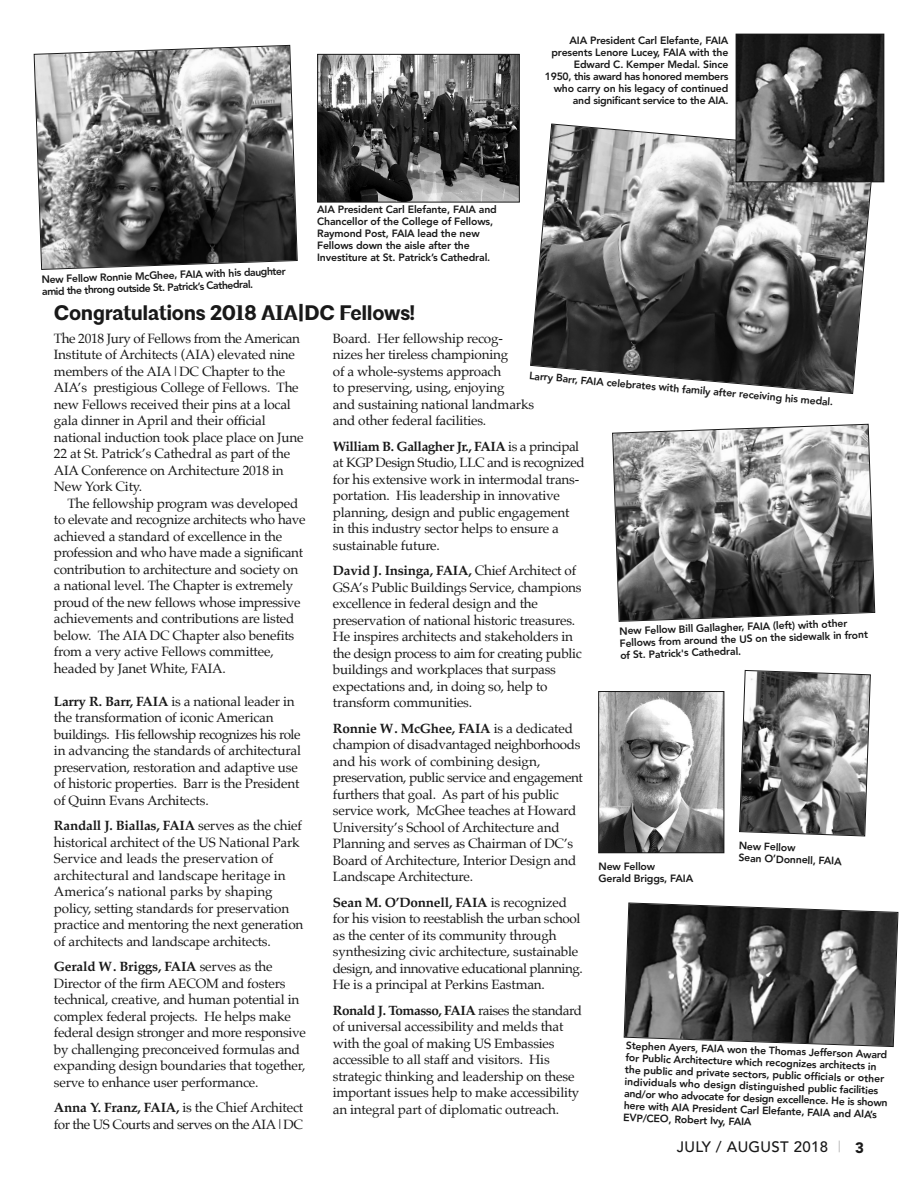
<style>
.page{position:relative;width:918px;height:1188px;background:#fff}
.page>*{position:absolute;margin:0;border:0;box-sizing:border-box;transform-origin:0 0}
.t1{font:700 21px "Architype";letter-spacing:-.015em;color:#191919}
.t2{font:500 15px "Avenir";letter-spacing:.025em;color:#191919}
.t3{font:13.5px/16.5px "Palatino";letter-spacing:-.015em;color:#191919}
.t4{font:13.5px/16.5px "Palatino";letter-spacing:-.035em;color:#191919}
.t5{font:800 10.5px/12px "Avenir";letter-spacing:-.015em;color:#191919}
.s1{font-weight:700}
.s2{color:#c5c5c5}
.s3{font-weight:900}
</style>
<div class="page">
<svg style="left:33px;top:45px;width:265px;height:225px;background:#7b7b7b"></svg>
<svg style="left:612px;top:423px;width:264px;height:199px;background:#878787"></svg>
<img style="left:319px;top:56px;width:199px;height:144px">
<div style="left:317px;top:54px;width:203px;height:148px;border:1px solid #191919"></div>
<svg style="left:623px;top:902px;width:276px;height:145px;background:#5a5a5a"></svg>
<svg style="left:530px;top:123px;width:345px;height:271px"></svg>
<img style="left:738px;top:36px;width:144px;height:144px">
<div style="left:736px;top:34px;width:148px;height:148px;border:1px solid #191919"></div>
<img style="left:600px;top:693px;width:122px;height:158px">
<div style="left:598px;top:691px;width:126px;height:162px;border:1px solid #191919"></div>
<svg style="left:739px;top:670px;width:132px;height:167px;background:#878787"></svg>
<p class="t5" style="left:41px;top:273px;width:246px;rotate:-2deg">New Fellow Ronnie McGhee, FAIA with his daughter amid the throng outside St. Patrick’s Cathedral.</p>
<p class="t5" style="left:317px;top:203px;width:181px">AIA President Carl Elefante, FAIA and Chancellor of the College of Fellows, Raymond Post, FAIA lead the new Fellows down the aisle after the Investiture at St. Patrick’s Cathedral.</p>
<h1 class="t1" style="left:54px;top:306px;width:363px">Congratulations 2018 AIA|DC Fellows!</h1>
<p class="t5" style="left:545px;top:35px;width:185px;text-align:right">AIA President Carl Elefante, FAIA presents Lenore Lucey, FAIA with the Edward C. Kemper Medal. Since 1950, this award has honored members who carry on his legacy of continued and significant service to the AIA.</p>
<p class="t3" style="left:54px;top:331px;width:251px">The 2018 Jury of Fellows from the American Institute of Architects (AIA) elevated nine members of the AIA|DC Chapter to the AIA’s prestigious College of Fellows. The new Fellows received their pins at a local gala dinner in April and their official national induction took place place on June 22 at St. Patrick’s Cathedral as part of the AIA Conference on Architecture 2018 in New York City.</p>
<p class="t3" style="left:54px;top:496px;width:253px;text-indent:14px">The fellowship program was developed to elevate and recognize architects who have achieved a standard of excellence in the profession and who have made a significant contribution to architecture and society on a national level. The Chapter is extremely proud of the new fellows whose impressive achievements and contributions are listed below. The AIA DC Chapter also benefits from a very active Fellows committee, headed by Janet White, FAIA.</p>
<p class="t3" style="left:54px;top:694px;width:249px"><span class="s1">Larry R. Barr, FAIA</span> is a national leader in the transformation of iconic American buildings. His fellowship recognizes his role in advancing the standards of architectural preservation, restoration and adaptive use of historic properties. Barr is the President of Quinn Evans Architects.</p>
<p class="t3" style="left:54px;top:818px;width:251px"><span class="s1">Randall J. Biallas, FAIA</span> serves as the chief historical architect of the US National Park Service and leads the preservation of architectural and landscape heritage in America’s national parks by shaping policy, setting standards for preservation practice and mentoring the next generation of architects and landscape architects.</p>
<p class="t3" style="left:54px;top:959px;width:253px"><span class="s1">Gerald W. Briggs, FAIA</span> serves as the Director of the firm AECOM and fosters technical, creative, and human potential in complex federal projects. He helps make federal design stronger and more responsive by challenging preconceived formulas and expanding design boundaries that together, serve to enhance user performance.</p>
<p class="t4" style="left:54px;top:1100px;width:251px"><span class="s1">Anna Y. Franz, FAIA,</span> is the Chief Architect for the US Courts and serves on the AIA|DC</p>
<p class="t3" style="left:333px;top:331px;width:203px">Board. Her fellowship recog&shy;nizes her tireless championing<br>of a whole-systems approach<br>to preserving, using, enjoying<br>and sustaining national landmarks and other federal facilities.</p>
<p class="t3" style="left:333px;top:439px;width:253px"><span class="s1">William B. Gallagher Jr., FAIA</span> is a principal at KGP Design Studio, LLC and is recognized for his extensive work in intermodal trans&shy;portation. His leadership in innovative planning, design and public engagement<br>in this industry sector helps to ensure a sustainable future.</p>
<p class="t3" style="left:333px;top:563px;width:250px"><span class="s1">David J. Insinga, FAIA,</span> Chief Architect of GSA’s Public Buildings Service, champions excellence in federal design and the preservation of national historic treasures.<br>He inspires architects and stakeholders in the design process to aim for creating public buildings and workplaces that surpass expectations and, in doing so, help to transform communities.</p>
<p class="t3" style="left:333px;top:721px;width:252px"><span class="s1">Ronnie W. McGhee, FAIA</span> is a dedicated champion of disadvantaged neighborhoods and his work of combining design, preservation, public service and engagement furthers that goal. As part of his public service work, McGhee teaches at Howard University’s School of Architecture and Planning and serves as Chairman of DC’s Board of Architecture, Interior Design and Landscape Architecture.</p>
<p class="t3" style="left:333px;top:895px;width:251px"><span class="s1">Sean M. O’Donnell, FAIA</span> is recognized for his vision to reestablish the urban school as the center of its community through synthesizing civic architecture, sustainable design, and innovative educational planning.<br>He is a principal at Perkins Eastman.</p>
<p class="t3" style="left:333px;top:1003px;width:251px"><span class="s1">Ronald J. Tomasso, FAIA</span> raises the standard of universal accessibility and melds that with the goal of making US Embassies accessible to all staff and visitors. His strategic thinking and leadership on these important issues help to make accessibility an integral part of diplomatic outreach.</p>
<p class="t5" style="left:530px;top:370px;width:307px;rotate:5deg">Larry Barr, FAIA celebrates with family after receiving his medal.</p>
<p class="t5" style="left:619px;top:625px;width:250px;rotate:-2deg">New Fellow Bill Gallagher, FAIA (left) with other<br>Fellows from around the US on the sidewalk in front of St. Patrick's Cathedral.</p>
<p class="t5" style="left:739px;top:840px;width:105px;rotate:2deg">New Fellow<br>Sean O’Donnell, FAIA</p>
<p class="t5" style="left:598px;top:861px;width:96px">New Fellow<br>Gerald Briggs, FAIA</p>
<p class="t5" style="left:626px;top:1040px;width:263px;rotate:2deg">Stephen Ayers, FAIA won the Thomas Jefferson Award</p>
<p class="t5" style="left:625px;top:1064px;width:261px;rotate:2deg">the public and private sectors, public offi cials or other individuals who design distinguished public facilities</p>
<p class="t5" style="left:624px;top:1100px;width:255px;rotate:2deg">here with AIA President Carl Elefante, FAIA and AIA’s</p>
<p class="t5" style="left:626px;top:1052px;width:253px;rotate:2deg">for Public Architecture which recognizes architects in</p>
<p class="t5" style="left:624px;top:1088px;width:265px;rotate:2deg">and/or who advocate for design excellence. He is shown</p>
<p class="t5" style="left:624px;top:1112px;width:130px;rotate:2deg">EVP/CEO, Robert Ivy, FAIA</p>
<p class="t2" style="left:677px;top:1134px;width:189px">JULY / AUGUST 2018 <span class="s2">|</span> <span class="s3">3</span></p>
</div>
